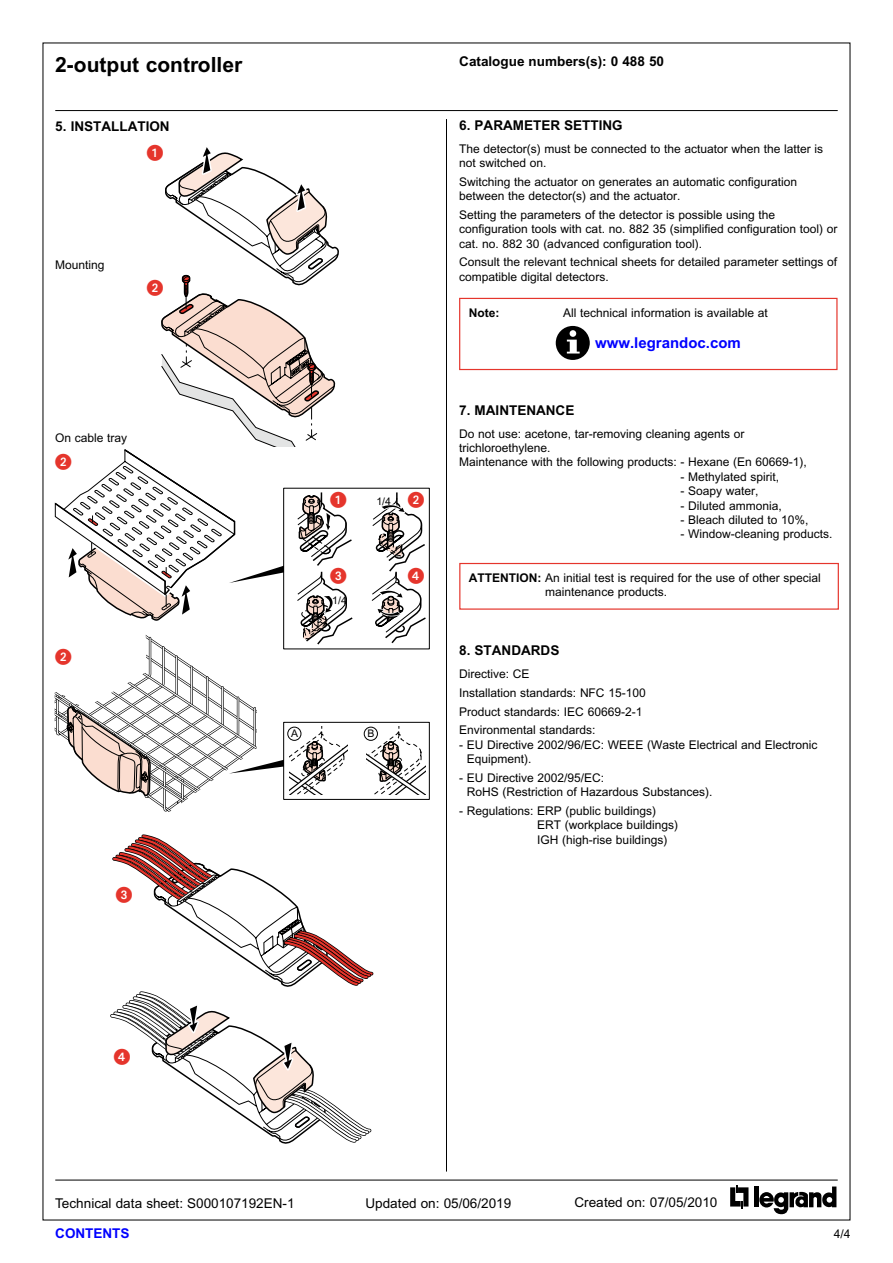
<style>
.page{position:relative;width:893px;height:1263px;background:#fff}
.page>*{position:absolute;margin:0;border:0;box-sizing:border-box;transform-origin:0 0}
.t1{font:700 21px "Arial";color:#000}
.t2{font:16.5px "European Pi One";color:#e5352c}
.t3{font:700 15px "Arial";color:#00f}
.t4{font:700 13.5px "Arial";color:#000}
.t5{font:13.5px "Arial";color:#000}
.t6{font:700 13.5px "Arial";color:#00f}
.t7{font:12px/14.4px "Arial";color:#000}
.t8{font:700 12px "Arial";color:#000}
.t9{font:10.5px "Arial";color:#000}
.s1{font-weight:700}
</style>
<div class="page">
<svg style="left:730px;top:1185px;width:18px;height:23px"></svg>
<div style="left:754px;top:1186px;width:5px;height:21px;background:#000"></div>
<svg style="left:759px;top:1186px;width:77px;height:28px"></svg>
<hr style="left:55px;top:110px;width:783px;height:1px;background:#000">
<hr style="left:55px;top:1179px;width:783px;height:1px;background:#000">
<hr style="left:446px;top:119px;width:1px;height:1052px;background:#000">
<svg style="left:110px;top:834px;width:263px;height:310px"></svg>
<div style="left:459px;top:563px;width:380px;height:47px;border:1px solid #e5352c"></div>
<svg style="left:55px;top:147px;width:372px;height:665px"></svg>
<div style="left:556px;top:326px;width:34px;height:34px;background:#000;border-radius:50%"></div>
<div style="left:570px;top:330px;width:6px;height:7px;background:#fff;border-radius:50%"></div>
<svg style="left:567px;top:340px;width:13px;height:13px"></svg>
<div style="left:459px;top:298px;width:378px;height:72px;border:1px solid #e5352c"></div>
<h1 class="t1" style="left:55px;top:52px;width:189px">2-output controller</h1>
<p class="t4" style="left:55px;top:118px;width:116px">5. INSTALLATION</p>
<p class="t7" style="left:55px;top:258px;width:51px">Mounting</p>
<h2 class="t2" style="left:147px;top:144px;width:18px">1</h2>
<h2 class="t2" style="left:147px;top:278px;width:18px">2</h2>
<p class="t7" style="left:55px;top:430px;width:74px">On cable tray</p>
<h2 class="t2" style="left:55px;top:453px;width:18px">2</h2>
<h2 class="t2" style="left:55px;top:648px;width:18px">2</h2>
<h2 class="t2" style="left:116px;top:886px;width:18px">3</h2>
<h2 class="t2" style="left:330px;top:490px;width:18px">1</h2>
<h2 class="t2" style="left:330px;top:567px;width:18px">3</h2>
<p class="t9" style="left:332px;top:594px;width:16px">1/4</p>
<p class="t9" style="left:376px;top:495px;width:16px">1/4</p>
<h2 class="t2" style="left:408px;top:490px;width:18px">2</h2>
<h2 class="t2" style="left:408px;top:567px;width:18px">4</h2>
<p class="t9" style="left:291px;top:727px;width:9px">A</p>
<p class="t9" style="left:368px;top:727px;width:9px">B</p>
<p class="t4" style="left:459px;top:53px;width:206px">Catalogue numbers(s): 0 488 50</p>
<p class="t4" style="left:459px;top:117px;width:165px">6. PARAMETER SETTING</p>
<p class="t7" style="left:459px;top:141px;width:365px">The detector(s) must be connected to the actuator when the latter is not switched on.</p>
<p class="t7" style="left:459px;top:174px;width:339px">Switching the actuator on generates an automatic configuration between the detector(s) and the actuator.</p>
<p class="t7" style="left:459px;top:207px;width:380px">Setting the parameters of the detector is possible using the configuration tools with cat. no. 882 35 (simplified configuration tool) or cat. no. 882 30 (advanced configuration tool).</p>
<p class="t7" style="left:459px;top:255px;width:379px">Consult the relevant technical sheets for detailed parameter settings of compatible digital detectors.</p>
<p class="t8" style="left:469px;top:306px;width:32px">Note:</p>
<p class="t7" style="left:563px;top:306px;width:206px">All technical information is available at</p>
<p class="t3" style="left:595px;top:334px;width:147px">www.legrandoc.com</p>
<p class="t4" style="left:459px;top:402px;width:117px">7. MAINTENANCE</p>
<p class="t7" style="left:459px;top:426px;width:349px">Do not use: acetone, tar-removing cleaning agents or trichloroethylene.<br>Maintenance with the following products: - Hexane (En 60669-1),</p>
<p class="t7" style="left:680px;top:469px;width:100px">- Methylated spirit,</p>
<p class="t7" style="left:680px;top:484px;width:80px">- Soapy water,</p>
<p class="t7" style="left:680px;top:498px;width:103px">- Diluted ammonia,</p>
<p class="t7" style="left:680px;top:512px;width:130px">- Bleach diluted to 10%,</p>
<p class="t7" style="left:680px;top:527px;width:154px">- Window-cleaning products.</p>
<p class="t7" style="left:545px;top:571px;width:277px;text-indent:-76px"><span class="s1">ATTENTION:</span> An initial test is required for the use of other special maintenance products.</p>
<p class="t4" style="left:459px;top:643px;width:102px">8. STANDARDS</p>
<p class="t7" style="left:459px;top:665px;width:188px;line-height:18.6px">Directive: CE<br>Installation standards: NFC 15-100<br>Product standards: IEC 60669-2-1<br>Environmental standards:</p>
<p class="t7" style="left:467px;top:737px;width:352px;text-indent:-8px">- EU Directive 2002/96/EC: WEEE (Waste Electrical and Electronic<br>Equipment).</p>
<p class="t7" style="left:467px;top:770px;width:247px;text-indent:-8px">- EU Directive 2002/95/EC:<br>RoHS (Restriction of Hazardous Substances).</p>
<p class="t7" style="left:537px;top:803px;width:142px;text-indent:-78px">- Regulations: ERP (public buildings)<br>ERT (workplace buildings)<br>IGH (high-rise buildings)</p>
<h2 class="t2" style="left:114px;top:1048px;width:18px">4</h2>
<p class="t5" style="left:55px;top:1195px;width:241px">Technical data sheet: S000107192EN-1</p>
<p class="t5" style="left:365px;top:1195px;width:147px">Updated on: 05/06/2019</p>
<p class="t5" style="left:574px;top:1194px;width:144px">Created on: 07/05/2010</p>
<p class="t6" style="left:55px;top:1225px;width:76px">CONTENTS</p>
<p class="t7" style="left:834px;top:1227px;width:18px">4/4</p>
</div>
